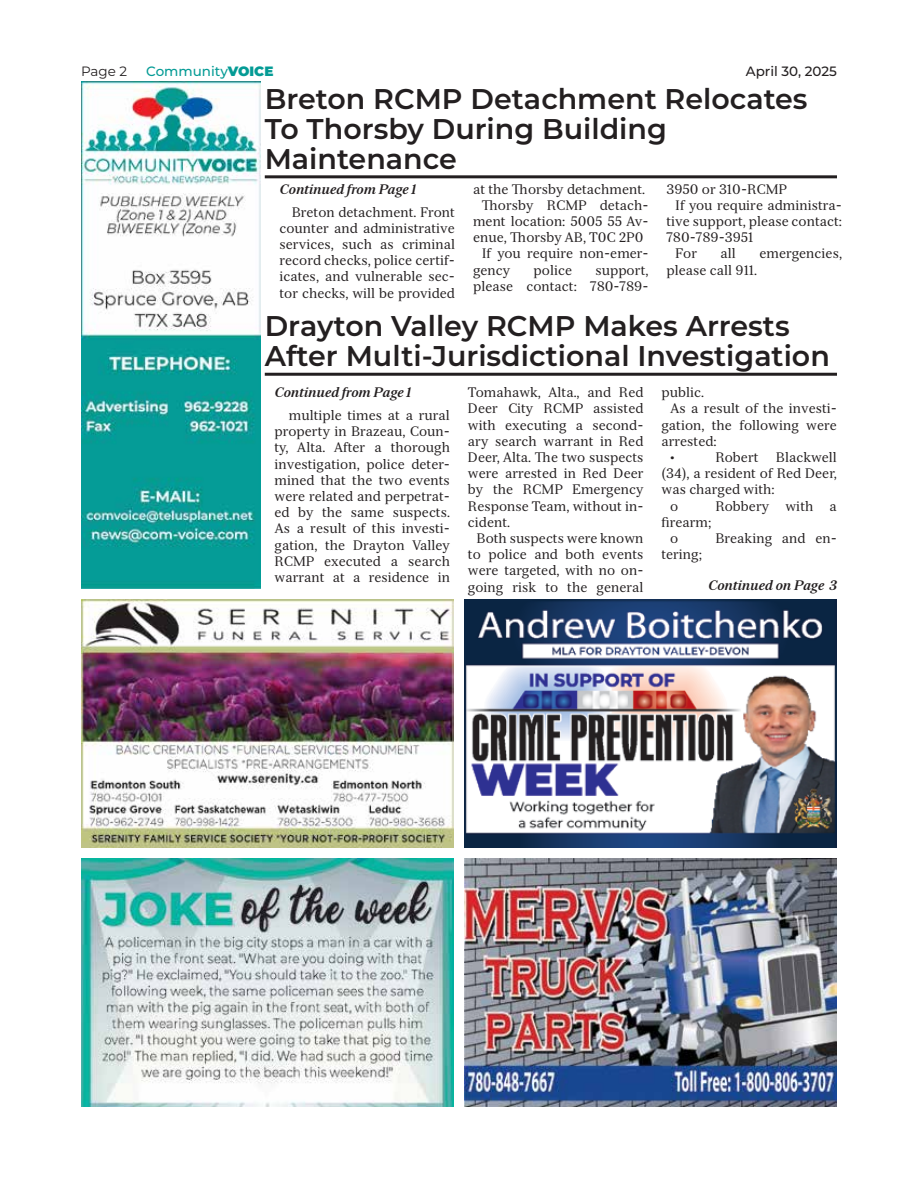
<style>
.page{position:relative;width:918px;height:1188px;background:#fff}
.page>*{position:absolute;margin:0;border:0;box-sizing:border-box;transform-origin:0 0}
.t1{font:600 28.5px/30px "Montserrat";color:#231f20}
.t2{font:13.5px/16.2px "Serif 12 Beta";color:#231f20;text-align:justify}
.t3{font:italic 700 13.5px "Serif 12 Beta";color:#231f20}
.t4{font:500 13.5px "Montserrat";color:#049b95}
.t5{font:500 13.5px "Montserrat";color:#231f20}
.t6{font:13.5px "Montserrat";color:#231f20}
.s1{font-weight:900}
</style>
<div class="page">
<hr style="left:265px;top:175px;width:572px;height:3px;background:#231f20">
<hr style="left:265px;top:373px;width:572px;height:3px;background:#231f20">
<img style="left:81px;top:81px;width:179px;height:508px">
<img style="left:81px;top:859px;width:373px;height:248px">
<img style="left:464px;top:859px;width:373px;height:248px">
<img style="left:81px;top:599px;width:373px;height:249px">
<img style="left:464px;top:599px;width:373px;height:249px">
<p class="t5" style="left:746px;top:62px;width:93px">April 30, 2025</p>
<p class="t6" style="left:81px;top:62px;width:48px">Page 2</p>
<p class="t4" style="left:146px;top:62px;width:129px">Community<span class="s1">VOICE</span></p>
<h1 class="t1" style="left:265px;top:82px;width:544px">Breton RCMP Detachment Relocates<br>To Thorsby During Building<br>Maintenance</h1>
<p class="t3" style="left:280px;top:181px;width:138px">Continued from Page 1</p>
<p class="t2" style="left:280px;top:204px;width:177px;text-indent:12px">Breton detachment. Front counter and administrative services, such as criminal record checks, police certif&shy;icates, and vulnerable sec&shy;tor checks, will be provided</p>
<p class="t2" style="left:473px;top:181px;width:174px">at the Thorsby detachment.</p>
<p class="t2" style="left:482px;top:197px;width:168px">Thorsby RCMP detach-</p>
<p class="t2" style="left:473px;top:213px;width:177px">ment location: 5005 55 Av-</p>
<p class="t2" style="left:473px;top:229px;width:172px">enue, Thorsby AB, T0C 2P0</p>
<p class="t2" style="left:482px;top:246px;width:168px">If you require non-emer-</p>
<p class="t2" style="left:473px;top:262px;width:39px">gency</p>
<p class="t2" style="left:534px;top:262px;width:40px">police</p>
<p class="t2" style="left:667px;top:181px;width:122px">3950 or 310-RCMP</p>
<p class="t2" style="left:675px;top:197px;width:168px">If you require administra-</p>
<p class="t2" style="left:667px;top:213px;width:177px">tive support, please contact:</p>
<p class="t2" style="left:667px;top:229px;width:89px">780-789-3951</p>
<p class="t2" style="left:675px;top:246px;width:23px">For</p>
<p class="t2" style="left:721px;top:246px;width:17px">all</p>
<p class="t2" style="left:759px;top:246px;width:84px">emergencies,</p>
<p class="t2" style="left:667px;top:262px;width:92px">please call 911.</p>
<h1 class="t1" style="left:265px;top:310px;width:567px">Drayton Valley RCMP Makes Arrests<br>After Multi-Jurisdictional Investigation</h1>
<p class="t3" style="left:274px;top:384px;width:138px">Continued from Page 1</p>
<p class="t2" style="left:274px;top:407px;width:177px;text-indent:14px">multiple times at a rural property in Brazeau, Coun&shy;ty, Alta. After a thorough investigation, police deter&shy;mined that the two events were related and perpetrat&shy;ed by the same suspects.<br>As a result of this investi&shy;gation, the Drayton Valley RCMP executed a search warrant at a residence in</p>
<p class="t2" style="left:473px;top:262px;width:177px;text-align:right">support,<br>please contact: 780-789-</p>
<p class="t2" style="left:661px;top:384px;width:44px">public.</p>
<p class="t2" style="left:670px;top:401px;width:168px">As a result of the investi-</p>
<p class="t2" style="left:661px;top:417px;width:177px">gation, the following were</p>
<p class="t2" style="left:661px;top:433px;width:57px">arrested:</p>
<p class="t2" style="left:670px;top:449px;width:6px">•</p>
<p class="t2" style="left:715px;top:449px;width:45px">Robert</p>
<p class="t2" style="left:776px;top:449px;width:63px">Blackwell</p>
<p class="t2" style="left:661px;top:465px;width:177px">(34), a resident of Red Deer,</p>
<p class="t2" style="left:661px;top:482px;width:115px">was charged with:</p>
<p class="t2" style="left:670px;top:498px;width:10px">o</p>
<p class="t2" style="left:715px;top:498px;width:123px">Robbery with a</p>
<p class="t2" style="left:670px;top:514px;width:43px;text-indent:-9px">firearm; o</p>
<p class="t2" style="left:468px;top:384px;width:177px">Tomahawk, Alta., and Red Deer City RCMP assisted with executing a second&shy;ary search warrant in Red Deer, Alta. The two suspects were arrested in Red Deer by the RCMP Emergency Response Team, without in&shy;cident.</p>
<p class="t2" style="left:468px;top:530px;width:177px;text-indent:9px">Both suspects were known to police and both events were targeted, with no on&shy;going risk to the general</p>
<p class="t2" style="left:715px;top:530px;width:123px">Breaking and en-</p>
<p class="t2" style="left:661px;top:546px;width:42px">tering;</p>
<p class="t3" style="left:708px;top:577px;width:130px">Continued on Page 3</p>
</div>
